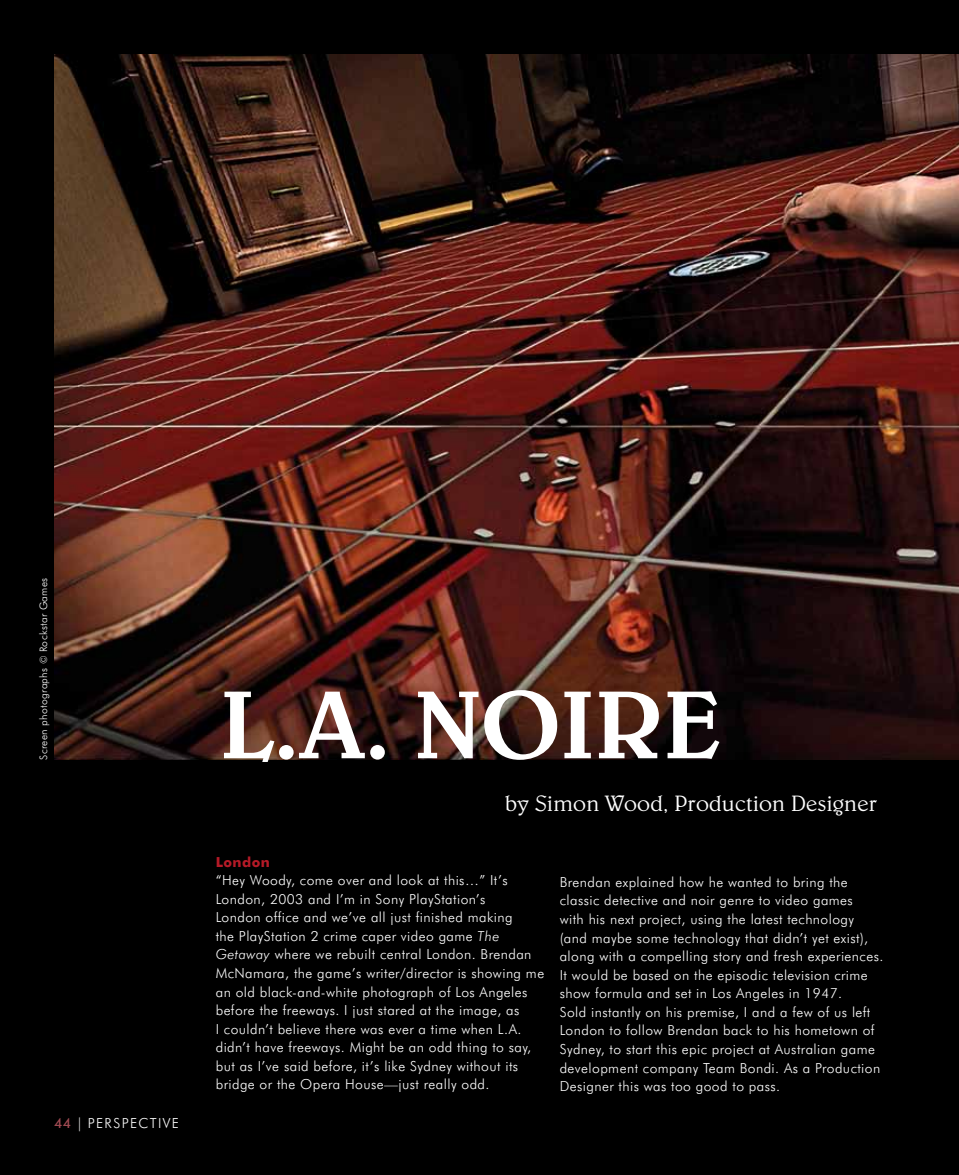
<style>
.page{position:relative;width:959px;height:1175px;background:#fff}
.page>*{position:absolute;margin:0;border:0;box-sizing:border-box;transform-origin:0 0}
.t1{font:500 97.5px "Belwe";color:#fff}
.t2{font:300 22.5px "Belwe";letter-spacing:.01em;color:#fff}
.t3{font:300 13.8px/18.6px "Futura BT";letter-spacing:.03em;color:#fff}
.t4{font:300 13.8px "Futura BT";letter-spacing:.1em;color:#fff}
.t5{font:700 13.8px "Futura BT";letter-spacing:.03em;color:#b51a27}
.t6{font:300 10.35px "Futura BT";letter-spacing:.03em;color:#fff}
.s1{font-weight:500;color:#a04a52}
.s2{font-style:italic}
</style>
<div class="page">
<div style="left:0;top:0;width:958px;height:1174px;background:#000"></div>
<img style="left:54px;top:54px;width:904px;height:705px">
<p class="t6" style="left:37px;top:759px;width:183px;rotate:-90deg">Screen photographs © Rockstar Games</p>
<p class="t4" style="left:54px;top:1114px;width:126px"><span class="s1">44</span> | PERSPECTIVE</p>
<h1 class="t1" style="left:220px;top:669px;width:503px">L.A. NOIRE</h1>
<h2 class="t2" style="left:505px;top:790px;width:373px">by Simon Wood, Production Designer</h2>
<p class="t5" style="left:216px;top:853px;width:56px">London</p>
<p class="t3" style="left:216px;top:870px;width:330px">“Hey Woody, come over and look at this…” It’s London, 2003 and I’m in Sony PlayStation’s<br>London office and we’ve all just finished making<br>the PlayStation 2 crime caper video game <span class="s2">The Getaway</span> where we rebuilt central London. Brendan McNamara, the game’s writer/director is showing me an old black-and-white photograph of Los Angeles before the freeways. I just stared at the image, as<br>I couldn’t believe there was ever a time when L.A. didn’t have freeways. Might be an odd thing to say, but as I’ve said before, it’s like Sydney without its bridge or the Opera House—just really odd.</p>
<p class="t3" style="left:559px;top:872px;width:325px">Brendan explained how he wanted to bring the classic detective and noir genre to video games<br>with his next project, using the latest technology (and maybe some technology that didn’t yet exist), along with a compelling story and fresh experiences.<br>It would be based on the episodic television crime show formula and set in Los Angeles in 1947.<br>Sold instantly on his premise, I and a few of us left London to follow Brendan back to his hometown of Sydney, to start this epic project at Australian game development company Team Bondi. As a Production Designer this was too good to pass.</p>
</div>
